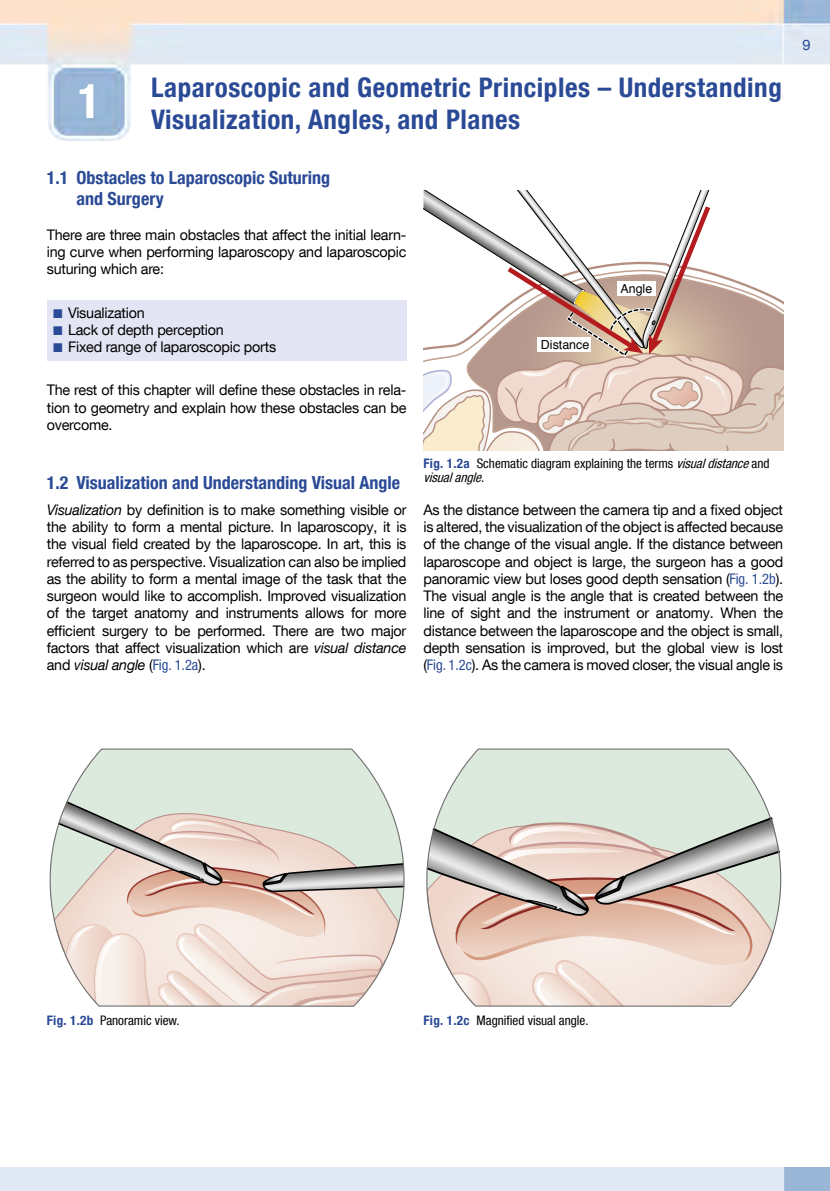
<style>
.page{position:relative;width:830px;height:1191px;background:#fff}
.page>*{position:absolute;margin:0;border:0;box-sizing:border-box;transform-origin:0 0}
.t1{font:700 condensed 27px/31.5px "KS Helvetica Neue";letter-spacing:.02em;color:#2a4a96}
.t2{font:700 condensed 18px/21px "KS Helvetica Neue";color:#2a4a96}
.t3{font:14.7px/17.2px "KS Helvetica Neue";letter-spacing:-.015em;color:#000;text-align:justify}
.t4{font:14.7px "KS Helvetica Neue";color:#2a4a96}
.t5{font:condensed 13.2px/14.2px "KS Helvetica Neue";color:#000}
.t6{font:12.45px "Helvetica";color:#000}
.s1{font-size:48px;color:#fff}
.s2{font-weight:700;color:#2a4a96}
.s3{font-style:italic}
.s4{font-stretch:condensed;color:#2a4a96}
</style>
<div class="page">
<img style="left:0;top:0;width:829px;height:141px">
<hr style="left:0;top:24px;width:48px;height:1px;background:#fff">
<hr style="left:782px;top:24px;width:1px;height:41px;background:#fff">
<hr style="left:131px;top:24px;width:698px;height:1px;background:#fff">
<div style="left:47px;top:300px;width:359px;height:61px;background:#e4e5f4"></div>
<svg style="left:423px;top:190px;width:359px;height:260px"></svg>
<div style="left:537px;top:337px;width:53px;height:15px;background:#fff"></div>
<div style="left:617px;top:282px;width:38px;height:14px;background:#fff"></div>
<svg style="left:49px;top:748px;width:356px;height:259px;background:#e2dbd2"></svg>
<svg style="left:426px;top:748px;width:356px;height:259px;background:#dcd4cb"></svg>
<h1 class="t1" style="left:151px;top:72px;width:632px;text-indent:-73px"><span class="s1">1</span> Laparoscopic and Geometric Principles – Understanding<br>Visualization, Angles, and Planes</h1>
<p class="t2" style="left:77px;top:167px;width:255px;text-indent:-30px">1.1 Obstacles to Laparoscopic Suturing and Surgery</p>
<p class="t3" style="left:47px;top:225px;width:361px">There are three main obstacles that affect the initial learn&shy;ing curve when performing laparoscopy and laparoscopic suturing which are:</p>
<p class="t3" style="left:68px;top:304px;width:209px;text-align:left">Visualization<br>Lack of depth perception<br>Fixed range of laparoscopic ports</p>
<p class="t3" style="left:47px;top:381px;width:361px">The rest of this chapter will define these obstacles in rela&shy;tion to geometry and explain how these obstacles can be overcome.</p>
<p class="t6" style="left:540px;top:335px;width:50px">Distance</p>
<p class="t6" style="left:620px;top:279px;width:33px">Angle</p>
<p class="t5" style="left:423px;top:456px;width:347px"><span class="s2">Fig. 1.2a</span> Schematic diagram explaining the terms <span class="s3">visualdistance</span>and <span class="s3">visualangle</span>.</p>
<p class="t2" style="left:47px;top:472px;width:355px">1.2 Visualization and Understanding Visual Angle</p>
<p class="t3" style="left:47px;top:500px;width:361px"><span class="s3">Visualization</span> by definition is to make something visible or the ability to form a mental picture. In laparoscopy, it is the visual field created by the laparoscope. In art, this is referred to as perspective. Visualization can also be implied as the ability to form a mental image of the task that the surgeon would like to accomplish. Improved visualization of the target anatomy and instruments allows for more efficient surgery to be performed. There are two major factors that affect visualization which are <span class="s3">visual distance </span>and <span class="s3">visual angle</span> (<span class="s4">Fig. 1.2a</span>).</p>
<p class="t3" style="left:423px;top:500px;width:361px">As the distance between the camera tip and a fixed object is altered, the visualization of the object is affected because of the change of the visual angle. If the distance between laparoscope and object is large, the surgeon has a good panoramic view but loses good depth sensation (<span class="s4">Fig. 1.2b</span>).<br>The visual angle is the angle that is created between the line of sight and the instrument or anatomy. When the distance between the laparoscope and the object is small, depth sensation is improved, but the global view is lost (<span class="s4">Fig. 1.2c</span>). As the camera is moved closer, the visual angle is</p>
<p class="t4" style="left:802px;top:35px;width:10px">9</p>
<p class="t5" style="left:47px;top:1013px;width:134px"><span class="s2">Fig. 1.2b</span> Panoramic view.</p>
<p class="t5" style="left:423px;top:1013px;width:166px"><span class="s2">Fig. 1.2c</span> Magnified visual angle.</p>
</div>
